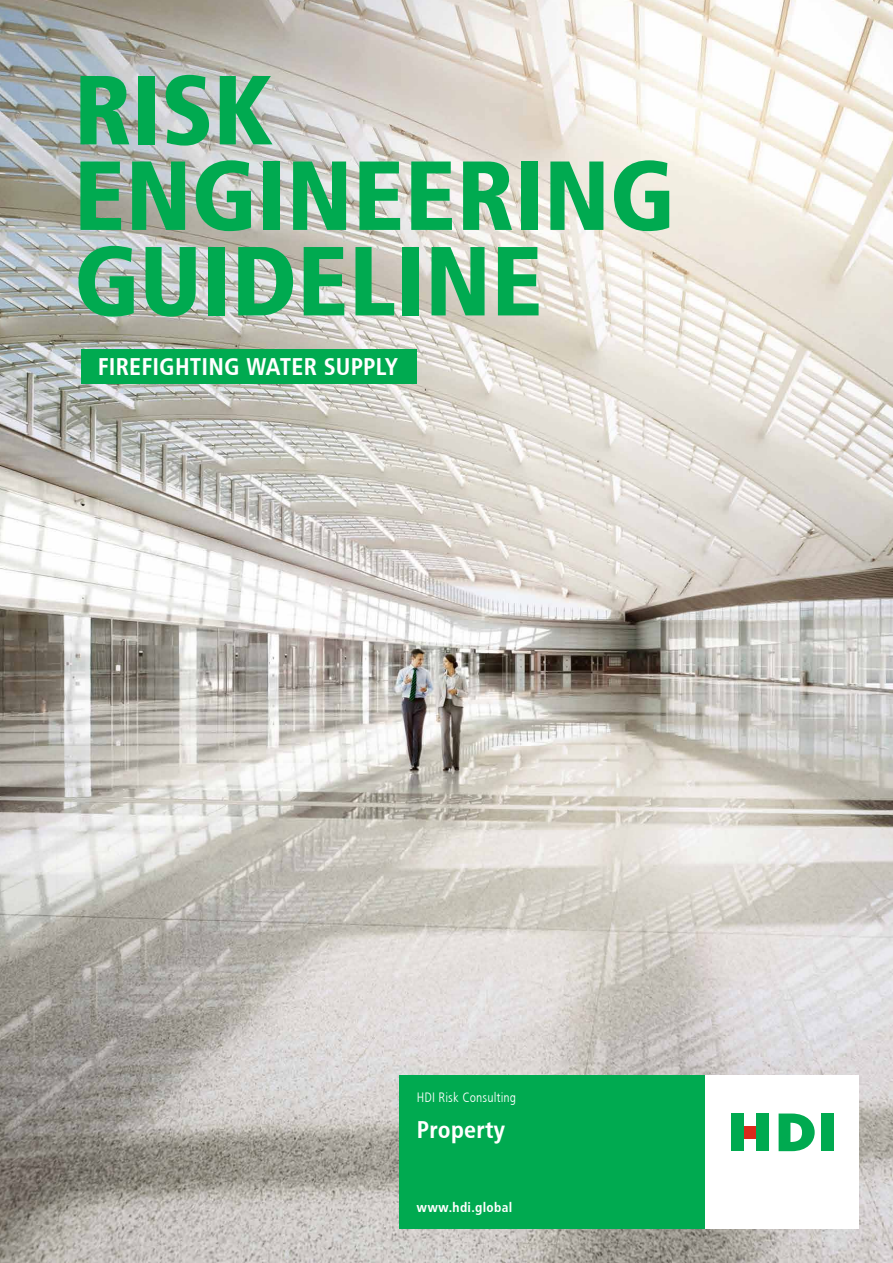
<style>
.page{position:relative;width:893px;height:1263px;background:#fff}
.page>*{position:absolute;margin:0;border:0;box-sizing:border-box;transform-origin:0 0}
.t1{font:97.95px/85.5px "HDI Gerling Sans Cond Black";letter-spacing:.005em;color:#00aa50}
.t2{font:24px "HDI Gerling Sans Cond Bold";letter-spacing:.005em;color:#fff}
.t3{font:13.5px "HDI Gerling Sans Cond Light";letter-spacing:.01em;color:#fff}
.t4{font:13.5px "HDI Gerling Sans Cond Bold";letter-spacing:.025em;color:#fff}
</style>
<div class="page">
<img style="left:0;top:0;width:893px;height:1263px">
<div style="left:400px;top:1076px;width:306px;height:153px;background:#00aa50"></div>
<div style="left:81px;top:350px;width:336px;height:34px;background:#00aa50"></div>
<div style="left:706px;top:1076px;width:153px;height:153px;background:#fff"></div>
<div style="left:743px;top:1126px;width:13px;height:12px;background:#dd2a1b"></div>
<svg style="left:779px;top:1113px;width:36px;height:38px"></svg>
<div style="left:821px;top:1113px;width:13px;height:38px;background:#00aa50"></div>
<div style="left:756px;top:1113px;width:13px;height:38px;background:#00aa50"></div>
<div style="left:731px;top:1113px;width:12px;height:38px;background:#00aa50"></div>
<h1 class="t1" style="left:74px;top:68px;width:602px">RISK<br>ENGINEERING<br>GUIDELINE</h1>
<p class="t2" style="left:98px;top:353px;width:302px">FIREFIGHTING WATER SUPPLY</p>
<p class="t3" style="left:417px;top:1090px;width:101px">HDI Risk Consulting</p>
<p class="t2" style="left:417px;top:1116px;width:90px">Property</p>
<p class="t4" style="left:417px;top:1199px;width:97px">www.hdi.global</p>
</div>
